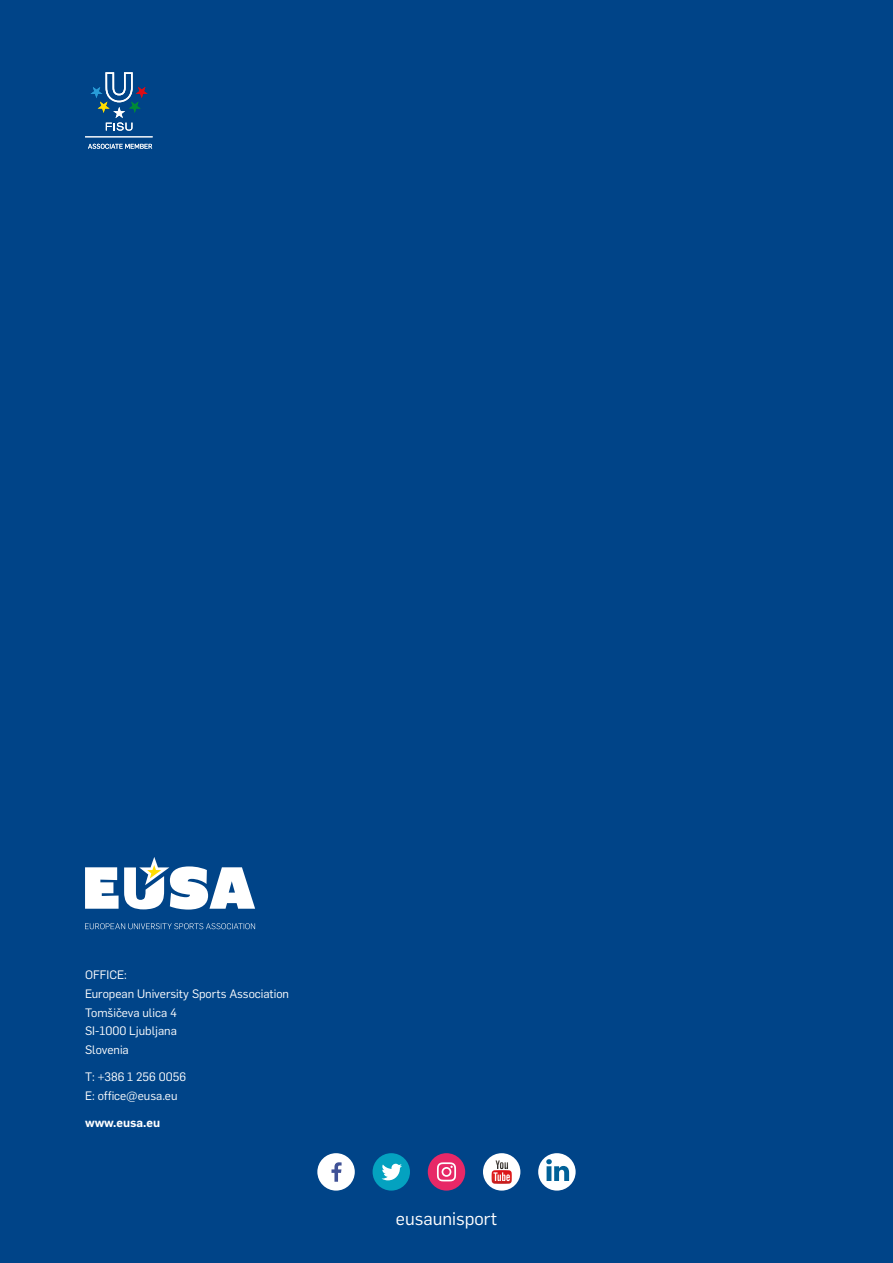
<style>
.page{position:relative;width:893px;height:1263px;background:#048}
.page>*{position:absolute;margin:0;border:0;box-sizing:border-box;transform-origin:0 0}
.t1{font:18px "Flama";color:#fff}
.t2{font:12px/18.6px "Flama";color:#fff}
.t3{font:600 12px "Flama";color:#fff}
</style>
<div class="page">
<svg style="left:91px;top:72px;width:57px;height:59px"></svg>
<hr style="left:85px;top:137px;width:68px;height:1px;background:#fff">
<svg style="left:88px;top:144px;width:64px;height:5px"></svg>
<svg style="left:85px;top:857px;width:171px;height:73px"></svg>
<div style="left:317px;top:1153px;width:38px;height:37px;background:#fff;border-radius:50%"></div>
<svg style="left:331px;top:1162px;width:11px;height:20px"></svg>
<div style="left:373px;top:1153px;width:37px;height:37px;background:#04a2c0;border-radius:50%"></div>
<svg style="left:381px;top:1164px;width:21px;height:16px"></svg>
<div style="left:483px;top:1153px;width:37px;height:37px;background:#fff;border-radius:50%"></div>
<svg style="left:492px;top:1160px;width:20px;height:24px"></svg>
<div style="left:538px;top:1153px;width:38px;height:37px;background:#fff;border-radius:50%"></div>
<svg style="left:546px;top:1159px;width:23px;height:22px"></svg>
<div style="left:428px;top:1153px;width:37px;height:37px;background:#e72867;border-radius:50%"></div>
<svg style="left:437px;top:1162px;width:19px;height:19px"></svg>
<p class="t2" style="left:85px;top:965px;width:206px">OFFICE:<br>European University Sports Association<br>Tomšičeva ulica 4<br>SI-1000 Ljubljana<br>Slovenia</p>
<p class="t2" style="left:85px;top:1067px;width:103px">T: +386 1 256 0056<br>E: office@eusa.eu</p>
<p class="t3" style="left:85px;top:1114px;width:77px">www.eusa.eu</p>
<h1 class="t1" style="left:396px;top:1206px;width:103px">eusaunisport</h1>
</div>
